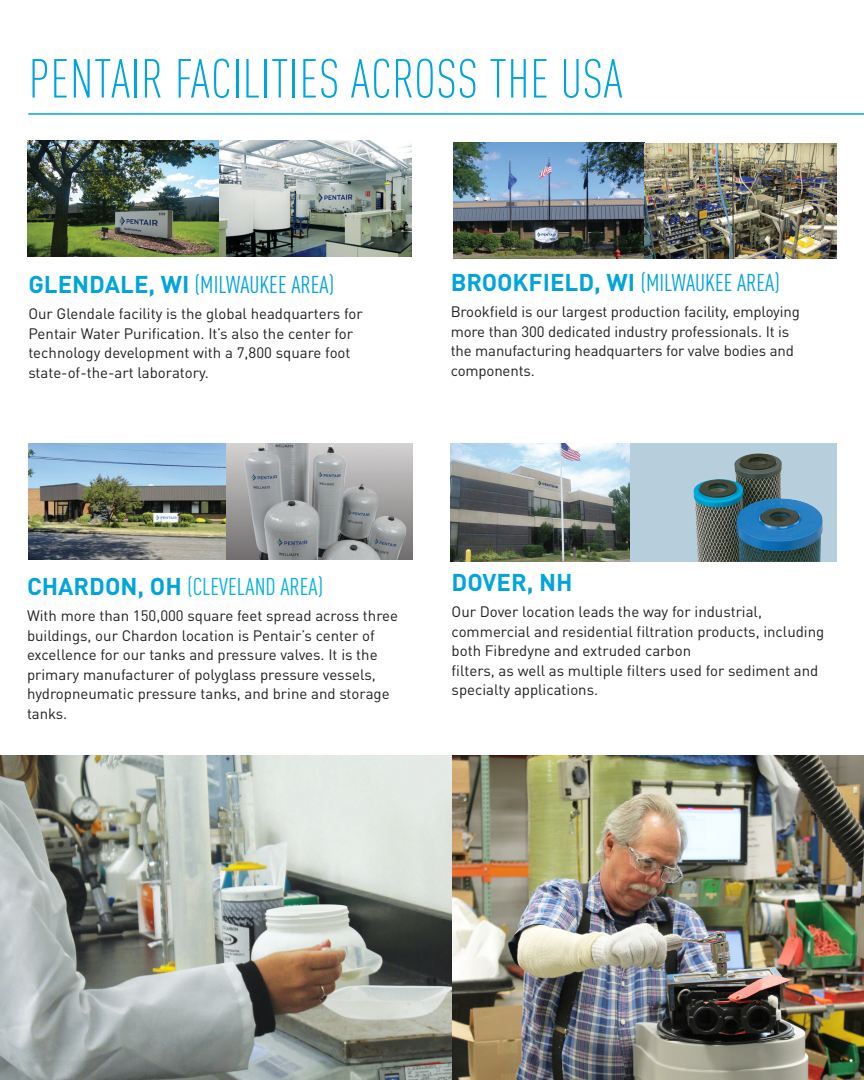
<style>
.page{position:relative;width:864px;height:1080px;background:#fff}
.page>*{position:absolute;margin:0;border:0;box-sizing:border-box;transform-origin:0 0}
.t1{font:300 condensed 54px "DIN Pro";letter-spacing:.01em;color:#00a5da}
.Headlines{font:condensed 24px "DIN Pro";color:#00a5da}
.Headlines-2{font:condensed 24px "DIN Pro";color:#00b2e1}
.Headlines-3{font:700 24px "DIN Pro";color:#00a5da}
.White_Background{font:15px/19.5px "DIN Pro";color:#231f20}
.s1{font-weight:700;font-stretch:normal}
.s2{font-weight:700;font-stretch:normal;color:#00a5da}
</style>
<div class="page">
<img style="left:0;top:756px;width:452px;height:324px">
<img style="left:452px;top:756px;width:412px;height:324px">
<div style="left:613px;top:444px;width:224px;height:118px;background:#b7cfdd"></div>
<img style="left:694px;top:454px;width:129px;height:108px">
<img style="left:226px;top:444px;width:186px;height:115px">
<img style="left:28px;top:444px;width:198px;height:115px">
<img style="left:27px;top:140px;width:192px;height:117px">
<img style="left:219px;top:140px;width:192px;height:117px">
<img style="left:454px;top:143px;width:191px;height:116px">
<img style="left:645px;top:143px;width:191px;height:116px">
<hr style="left:28px;top:113px;width:836px;height:2px;background:#00a5da">
<img style="left:451px;top:444px;width:178px;height:118px">
<p class="t1" style="left:29px;top:40px;width:595px">PENTAIR FACILITIES ACROSS THE USA</p>
<p class="Headlines" style="left:28px;top:267px;width:307px"><span class="s1">GLENDALE, WI</span> (MILWAUKEE AREA)</p>
<p class="White_Background" style="left:28px;top:303px;width:336px">Our Glendale facility is the global headquarters for<br>Pentair Water Purification. It’s also the center for technology development with a 7,800 square foot</p>
<p class="White_Background" style="left:28px;top:361px;width:182px">state-of-the-art laboratory.</p>
<p class="Headlines" style="left:451px;top:265px;width:331px"><span class="s1">BROOKFIELD, WI</span> (MILWAUKEE AREA)</p>
<p class="White_Background" style="left:451px;top:301px;width:351px">Brookfield is our largest production facility, employing more than 300 dedicated industry professionals. It is the manufacturing headquarters for valve bodies and components.</p>
<p class="Headlines-2" style="left:27px;top:569px;width:298px"><span class="s2">CHARDON, OH</span> (CLEVELAND AREA)</p>
<p class="White_Background" style="left:27px;top:604px;width:373px">With more than 150,000 square feet spread across three buildings, our Chardon location is Pentair’s center of excellence for our tanks and pressure valves. It is the primary manufacturer of polyglass pressure vessels, hydropneumatic pressure tanks, and brine and storage tanks.</p>
<p class="Headlines-3" style="left:452px;top:562px;width:122px">DOVER, NH</p>
<p class="White_Background" style="left:452px;top:601px;width:374px">Our Dover location leads the way for industrial, commercial and residential filtration products, including both Fibredyne and extruded carbon</p>
<p class="White_Background" style="left:452px;top:659px;width:368px">filters, as well as multiple filters used for sediment and specialty applications.</p>
</div>
